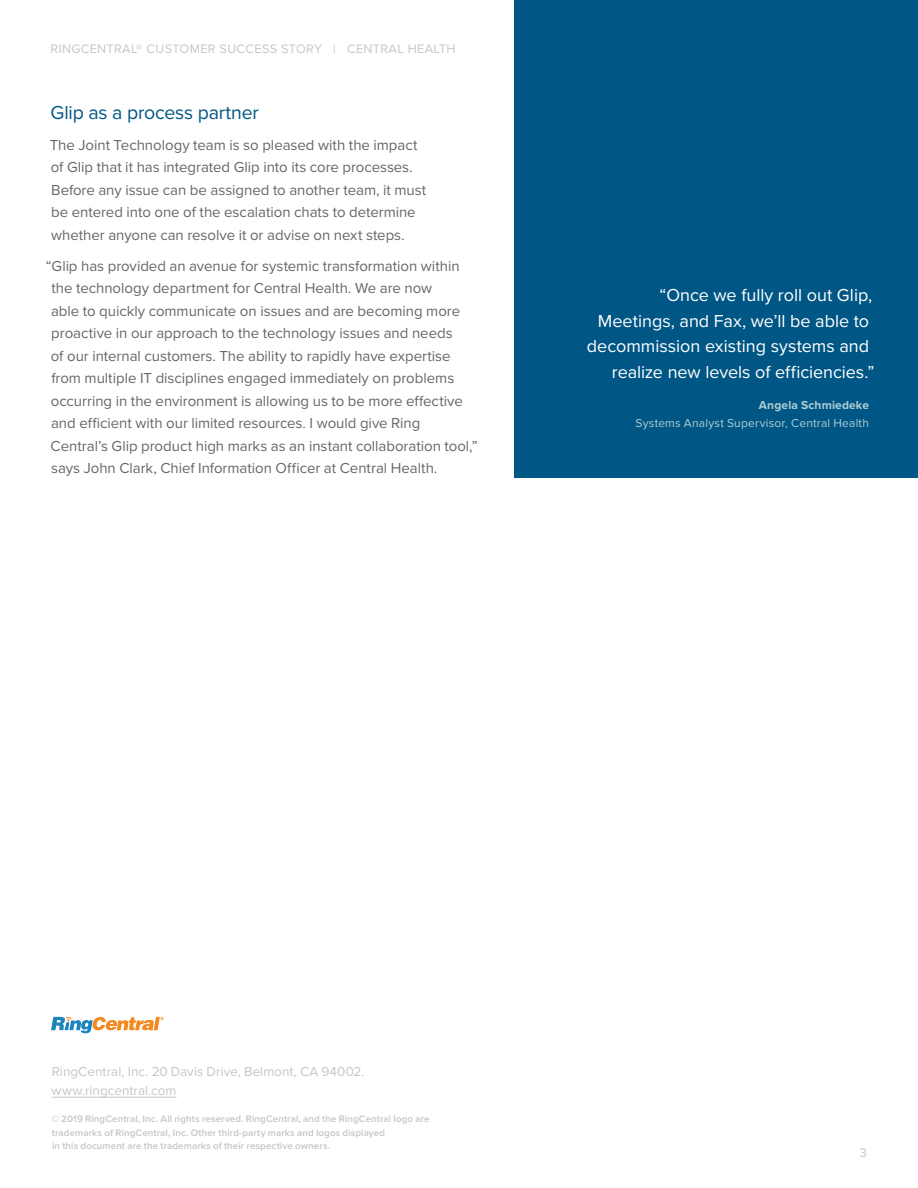
<style>
.page{position:relative;width:918px;height:1188px;background:#fff}
.page>*{position:absolute;margin:0;border:0;box-sizing:border-box;transform-origin:0 0}
.Text{font:19.5px "Proxima Nova";letter-spacing:-.01em;color:#005684}
.Text_Profile_and_quo{font:18px/25.5px "Proxima Nova";color:#fff;text-align:right}
.Text-2{font:15px/22.5px "Proxima Nova";letter-spacing:-.005em;color:#676767}
.t1{font:13.5px/19.5px "Proxima Nova";letter-spacing:.005em;color:#c7c6c5}
.t2{font:12.75px "Proxima Nova";letter-spacing:.025em;color:#c7c6c5}
.t3{font:12.75px "Proxima Nova";color:#c7c5c3}
.Text_Profile_and_quo-2{font:12px/18px "Proxima Nova";letter-spacing:.02em;color:#aeced5;text-align:right}
.t4{font:600 9.75px/13.5px "Proxima Nova";letter-spacing:.01em;color:#c7c5c3}
.s1{font-weight:700}
</style>
<div class="page">
<hr style="left:52px;top:1097px;width:124px;height:1px;background:#c7c6c5">
<svg style="left:51px;top:1017px;width:113px;height:16px"></svg>
<div style="left:515px;top:0;width:403px;height:477px;background:#005684"></div>
<p class="t2" style="left:51px;top:41px;width:407px">RINGCENTRAL® CUSTOMER SUCCESS STORY | CENTRAL HEALTH</p>
<p class="Text" style="left:51px;top:100px;width:210px">Glip as a process partner</p>
<p class="Text-2" style="left:50px;top:134px;width:378px">The Joint Technology team is so pleased with the impact of Glip that it has integrated Glip into its core processes.<br>Before any issue can be assigned to another team, it must be entered into one of the escalation chats to determine whether anyone can resolve it or advise on next steps.</p>
<p class="Text-2" style="left:51px;top:255px;width:429px;text-indent:-5px">“Glip has provided an avenue for systemic transformation within the technology department for Central Health. We are now<br>able to quickly communicate on issues and are becoming more proactive in our approach to the technology issues and needs<br>of our internal customers. The ability to rapidly have expertise from multiple IT disciplines engaged immediately on problems occurring in the environment is allowing us to be more effective and efficient with our limited resources. I would give Ring Central’s Glip product high marks as an instant collaboration tool,” says John Clark, Chief Information Officer at Central Health.</p>
<p class="Text_Profile_and_quo" style="left:587px;top:283px;width:289px">“Once we fully roll out Glip, Meetings, and Fax, we’ll be able to decommission existing systems and realize new levels of efficiencies.”</p>
<p class="Text_Profile_and_quo-2" style="left:636px;top:396px;width:235px"><span class="s1">Angela Schmiedeke<br></span>Systems Analyst Supervisor, Central Health</p>
<p class="t1" style="left:52px;top:1062px;width:315px">RingCentral, Inc. 20 Davis Drive, Belmont, CA 94002. www.ringcentral.com</p>
<p class="t4" style="left:51px;top:1113px;width:380px">© 2019 RingCentral, Inc. All rights reserved. RingCentral, and the RingCentral logo are trademarks of RingCentral, Inc. Other third-party marks and logos displayed<br>in this document are the trademarks of their respective owners.</p>
<p class="t3" style="left:860px;top:1146px;width:9px">3</p>
</div>
